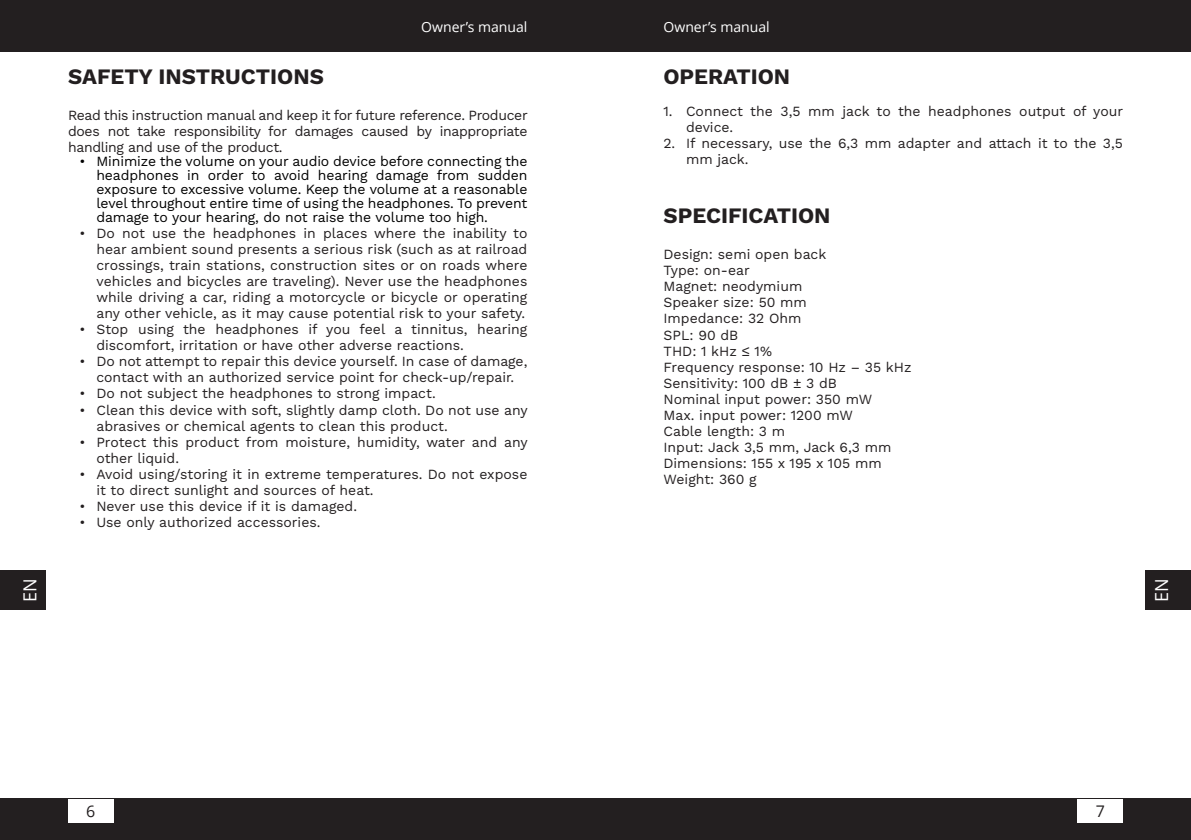
<style>
.page{position:relative;width:1191px;height:840px;background:#fff}
.page>*{position:absolute;margin:0;border:0;box-sizing:border-box;transform-origin:0 0}
.t1{font:700 22px "Work Sans";color:#231f20}
.t2{font:18px "Open Sans";color:#fff}
.t3{font:16px "Open Sans";color:#231f20}
.t4{font:14px/16px "Work Sans";color:#231f20}
.t5{font:14px/14px "Work Sans";letter-spacing:-.01em;color:#000;text-align:justify}
.t6{font:14px "Open Sans";color:#fff}
</style>
<div class="page">
<div style="left:595px;top:0;width:596px;height:51px;background:#231f20"></div>
<div style="left:595px;top:798px;width:596px;height:41px;background:#231f20"></div>
<div style="left:1077px;top:798px;width:46px;height:24px;background:#fff"></div>
<div style="left:1145px;top:569px;width:46px;height:40px;background:#231f20"></div>
<div style="left:0;top:798px;width:595px;height:41px;background:#231f20"></div>
<div style="left:0;top:0;width:595px;height:51px;background:#231f20"></div>
<div style="left:0;top:569px;width:45px;height:40px;background:#231f20"></div>
<div style="left:68px;top:798px;width:45px;height:24px;background:#fff"></div>
<p class="t2" style="left:23px;top:601px;width:25px;rotate:-90deg">EN</p>
<p class="t6" style="left:421px;top:22px;width:108px">Owner’s manual</p>
<p class="t6" style="left:663px;top:22px;width:108px">Owner’s manual</p>
<h1 class="t1" style="left:68px;top:64px;width:257px">SAFETY INSTRUCTIONS</h1>
<p class="t4" style="left:68px;top:107px;width:461px;text-align:justify">Read this instruction manual and keep it for future reference. Producer does not take responsibility for damages caused by inappropriate handling and use of the product.</p>
<p class="t5" style="left:96px;top:154px;width:432px;text-indent:-17px">• Minimize the volume on your audio device before connecting the headphones in order to avoid hearing damage from sudden exposure to excessive volume. Keep the volume at a reasonable level throughout entire time of using the headphones. To prevent damage to your hearing, do not raise the volume too high.</p>
<p class="t4" style="left:96px;top:225px;width:432px;text-align:justify;text-indent:-17px">• Do not use the headphones in places where the inability to hear ambient sound presents a serious risk (such as at railroad crossings, train stations, construction sites or on roads where vehicles and bicycles are traveling). Never use the headphones while driving a car, riding a motorcycle or bicycle or operating any other vehicle, as it may cause potential risk to your safety.</p>
<p class="t4" style="left:96px;top:321px;width:432px;text-indent:-17px">• Stop using the headphones if you feel a tinnitus, hearing discomfort, irritation or have other adverse reactions.</p>
<p class="t4" style="left:79px;top:353px;width:449px;text-align:center">• Do not attempt to repair this device yourself. In case of damage, contact with an authorized service point for check-up/repair.</p>
<p class="t4" style="left:79px;top:385px;width:358px">• Do not subject the headphones to strong impact.</p>
<p class="t4" style="left:96px;top:401px;width:433px;text-indent:-17px">• Clean this device with soft, slightly damp cloth. Do not use any abrasives or chemical agents to clean this product.</p>
<p class="t4" style="left:96px;top:433px;width:433px;text-indent:-17px">• Protect this product from moisture, humidity, water and any other liquid.</p>
<p class="t4" style="left:96px;top:465px;width:432px;text-indent:-17px">• Avoid using/storing it in extreme temperatures. Do not expose it to direct sunlight and sources of heat.</p>
<p class="t4" style="left:79px;top:497px;width:279px">• Never use this device if it is damaged.</p>
<p class="t4" style="left:79px;top:513px;width:243px">• Use only authorized accessories.</p>
<h1 class="t1" style="left:663px;top:63px;width:128px">OPERATION</h1>
<p class="t4" style="left:686px;top:103px;width:439px;text-indent:-23px">1. Connect the 3,5 mm jack to the headphones output of your device.</p>
<p class="t4" style="left:686px;top:135px;width:438px;text-indent:-23px">2. If necessary, use the 6,3 mm adapter and attach it to the 3,5 mm jack.</p>
<h1 class="t1" style="left:663px;top:203px;width:169px">SPECIFICATION</h1>
<p class="t4" style="left:663px;top:246px;width:249px">Design: semi open back<br>Type: on-ear<br>Magnet: neodymium<br>Speaker size: 50 mm<br>Impedance: 32 Ohm<br>SPL: 90 dB<br>THD: 1 kHz ≤ 1%<br>Frequency response: 10 Hz – 35 kHz<br>Sensitivity: 100 dB ± 3 dB<br>Nominal input power: 350 mW<br>Max. input power: 1200 mW<br>Cable length: 3 m<br>Input: Jack 3,5 mm, Jack 6,3 mm<br>Dimensions: 155 x 195 x 105 mm<br>Weight: 360 g</p>
<p class="t2" style="left:1154px;top:601px;width:25px;rotate:-90deg">EN</p>
<p class="t3" style="left:86px;top:804px;width:11px">6</p>
<p class="t3" style="left:1095px;top:804px;width:11px">7</p>
</div>
